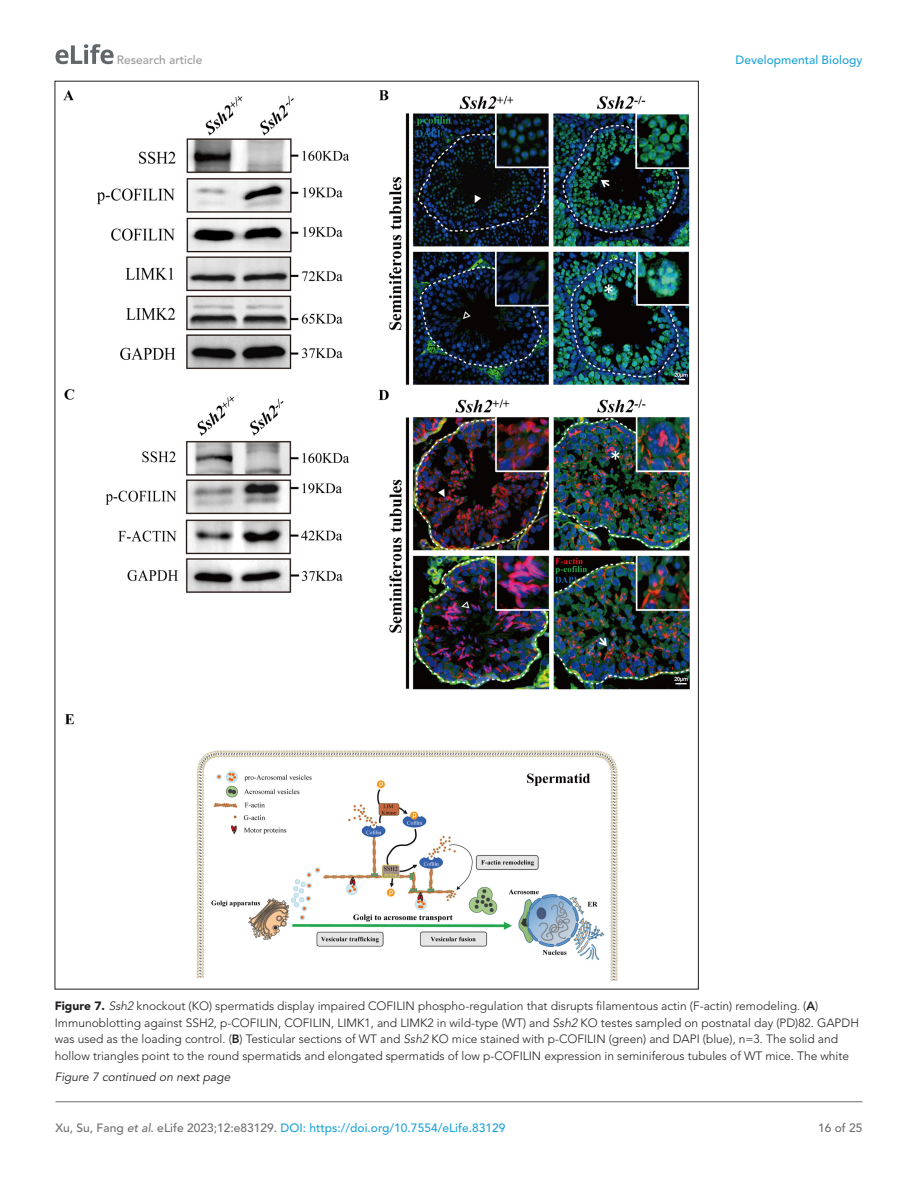
<style>
.page{position:relative;width:918px;height:1188px;background:#fff}
.page>*{position:absolute;margin:0;border:0;box-sizing:border-box;transform-origin:0 0}
.t1{font:300 12px/16.5px "Avenir LT Std";color:#231f20}
.t2{font:500 12px "Avenir LT Std";color:#1ea4d7}
.t3{font:italic 12px "Avenir LT Std";color:#231f20}
.t4{font:500 12px "Avenir LT Std";color:#9a9a9a}
.t5{font:500 12px "Avenir LT Std";color:#6e6e70}
.s1{font-weight:900}
.s2{font-style:italic}
.s3{font-weight:800}
.s4{color:#6e6e70}
.s5{font-style:italic;color:#6e6e70}
</style>
<div class="page">
<svg style="left:56px;top:44px;width:58px;height:20px"></svg>
<hr style="left:56px;top:1101px;width:806px;height:1px;background:#6e6e70">
<img style="left:64px;top:90px;width:625px;height:890px">
<p class="t4" style="left:117px;top:53px;width:87px">Research article</p>
<p class="t2" style="left:736px;top:53px;width:128px">Developmental Biology</p>
<p class="t1" style="left:55px;top:998px;width:806px"><span class="s1">Figure 7.</span> <span class="s2">Ssh2</span> knockout (KO) spermatids display impaired COFILIN phospho-regulation that disrupts filamentous actin (F-actin) remodeling. (<span class="s3">A</span>)<br>Immunoblotting against SSH2, p-COFILIN, COFILIN, LIMK1, and LIMK2 in wild-type (WT) and <span class="s2">Ssh2</span> KO testes sampled on postnatal day (PD)82. GAPDH was used as the loading control. (<span class="s3">B</span>) Testicular sections of WT and <span class="s2">Ssh2</span> KO mice stained with p-COFILIN (green) and DAPI (blue), n=3. The solid and hollow triangles point to the round spermatids and elongated spermatids of low p-COFILIN expression in seminiferous tubules of WT mice. The white</p>
<p class="t3" style="left:55px;top:1070px;width:177px">Figure 7 continued on next page</p>
<p class="t2" style="left:56px;top:1121px;width:451px"><span class="s4">Xu, Su, Fang</span> <span class="s5">et al</span><span class="s4">. eLife 2023;12:e83129.</span> DOI: https://doi.org/10.7554/eLife.83129</p>
<p class="t5" style="left:818px;top:1121px;width:46px">16 of 25</p>
</div>
